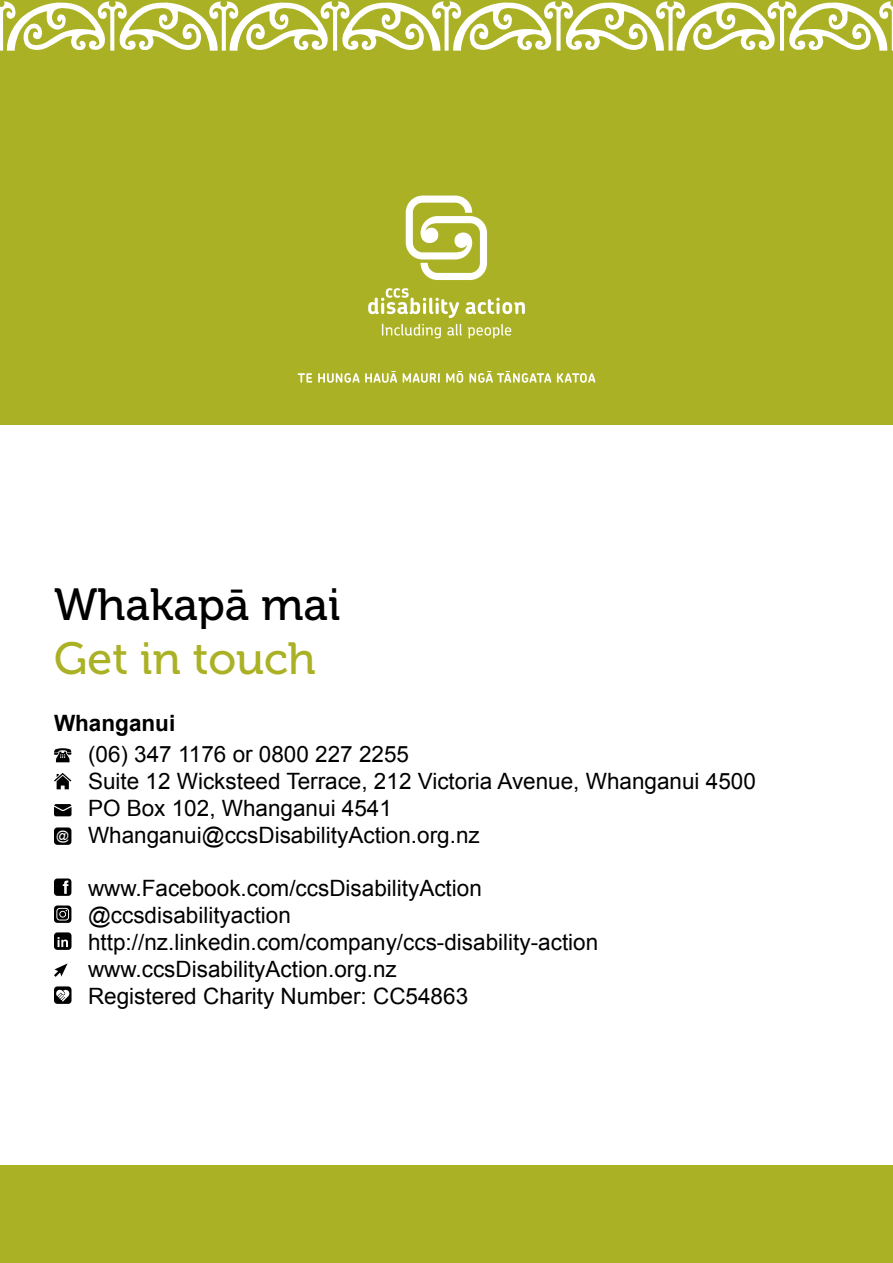
<style>
.page{position:relative;width:893px;height:1263px;background:#abb124}
.page>*{position:absolute;margin:0;border:0;box-sizing:border-box;transform-origin:0 0}
.t1{font:45px "Museo 500";color:#000}
.t2{font:45px "Museo 500";color:#abb124}
.t3{font:22.5px/27px "Arial";color:#000}
.t4{font:700 22.5px "Arial";color:#000}
</style>
<div class="page">
<div style="left:0;top:425px;width:893px;height:740px;background:#fff"></div>
<svg style="left:54px;top:748px;width:17px;height:14px"></svg>
<svg style="left:54px;top:773px;width:17px;height:16px"></svg>
<svg style="left:54px;top:804px;width:18px;height:12px"></svg>
<div style="left:54px;top:827px;width:17px;height:18px;background:#000;border-radius:3px"></div>
<div style="left:54px;top:878px;width:17px;height:18px;background:#000;border-radius:3px"></div>
<svg style="left:63px;top:880px;width:5px;height:14px"></svg>
<svg style="left:54px;top:905px;width:17px;height:18px"></svg>
<div style="left:54px;top:932px;width:18px;height:18px;background:#000;border-radius:3px"></div>
<svg style="left:58px;top:937px;width:10px;height:10px"></svg>
<svg style="left:54px;top:963px;width:14px;height:14px"></svg>
<div style="left:54px;top:986px;width:18px;height:18px;background:#000;border-radius:3px"></div>
<svg style="left:56px;top:989px;width:14px;height:13px"></svg>
<svg style="left:368px;top:196px;width:157px;height:142px"></svg>
<svg style="left:298px;top:373px;width:14px;height:10px"></svg>
<svg style="left:557px;top:373px;width:38px;height:10px"></svg>
<svg style="left:403px;top:373px;width:37px;height:10px"></svg>
<svg style="left:318px;top:371px;width:79px;height:12px"></svg>
<svg style="left:446px;top:371px;width:17px;height:12px"></svg>
<svg style="left:469px;top:371px;width:82px;height:12px"></svg>
<svg style="left:0;top:1px;width:893px;height:49px"></svg>
<h1 class="t1" style="left:54px;top:580px;width:288px">Whakapā mai</h1>
<h1 class="t2" style="left:54px;top:634px;width:263px">Get in touch</h1>
<p class="t4" style="left:54px;top:708px;width:123px">Whanganui</p>
<p class="t3" style="left:88px;top:741px;width:323px">(06) 347 1176 or 0800 227 2255</p>
<p class="t3" style="left:88px;top:768px;width:669px">Suite 12 Wicksteed Terrace, 212 Victoria Avenue, Whanganui 4500</p>
<p class="t3" style="left:88px;top:795px;width:305px">PO Box 102, Whanganui 4541</p>
<p class="t3" style="left:56px;top:822px;width:425px"><sup>@</sup> Whanganui@ccsDisabilityAction.org.nz</p>
<p class="t3" style="left:88px;top:875px;width:512px">www.Facebook.com/ccsDisabilityAction @ccsdisabilityaction http://nz.linkedin.com/company/ccs-disability-action www.ccsDisabilityAction.org.nz<br>Registered Charity Number: CC54863</p>
</div>
